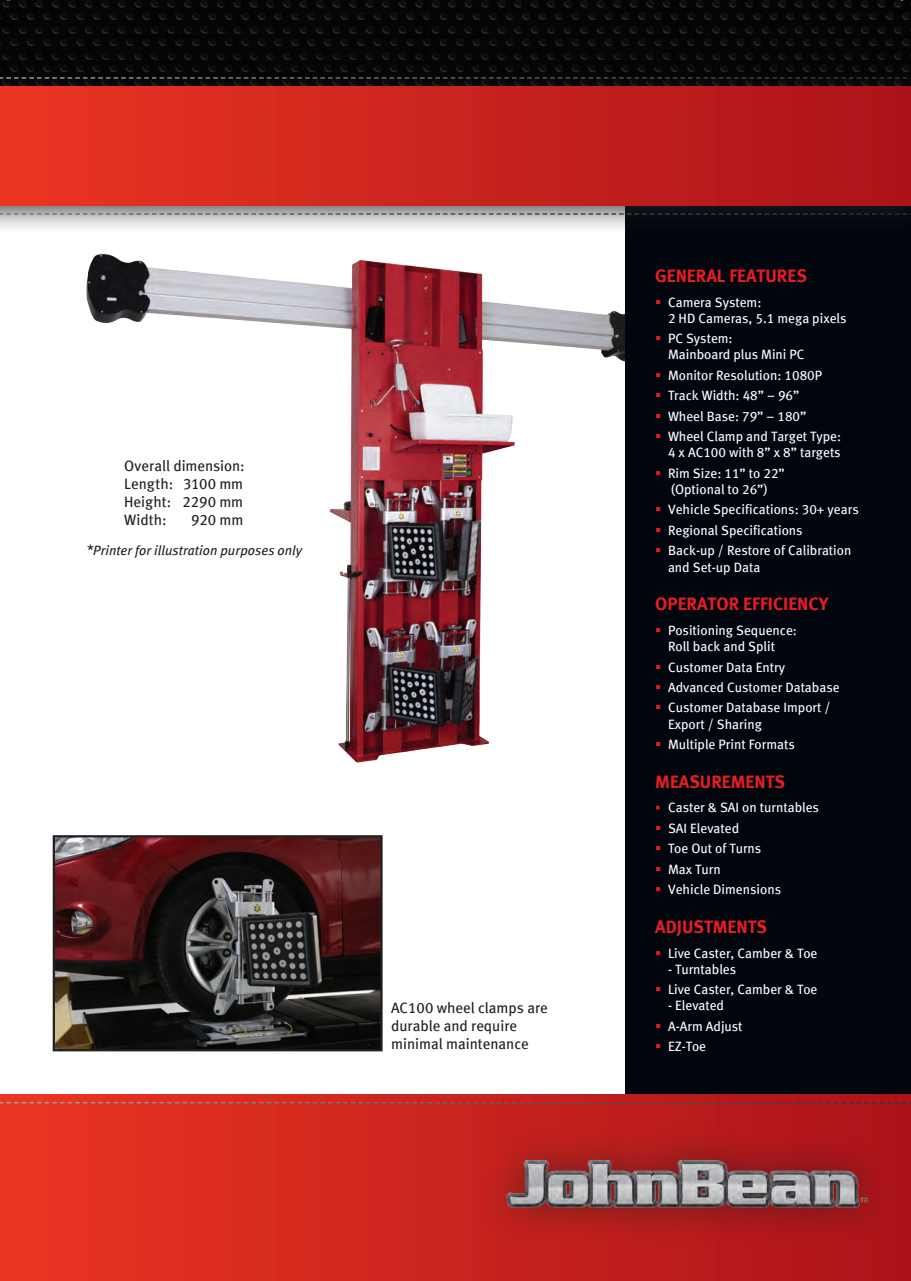
<style>
.page{position:relative;width:911px;height:1281px;background:#fff}
.page>*{position:absolute;margin:0;border:0;box-sizing:border-box;transform-origin:0 0}
.t1{font:18px "Meta Bold LF";color:#e91c22}
.t2{font:15px/18px "Meta Book LF";color:#231f20}
.t3{font:13.5px/20.4px "Meta Book LF";color:#fff}
.t4{font:italic 13.5px "Meta";letter-spacing:.005em;color:#231f20}
.s1{font-size:15px}
</style>
<div class="page">
<img style="left:86px;top:253px;width:539px;height:510px">
<div style="left:625px;top:168px;width:285px;height:1113px;background:#01060e"></div>
<img style="left:0;top:0;width:910px;height:71px">
<div style="left:0;top:71px;width:910px;height:164px;background:#231f20;opacity:.75"></div>
<div style="left:0;top:86px;width:910px;height:119px;background:linear-gradient(to right,#eb3522,#ab1219)"></div>
<img style="left:56px;top:838px;width:323px;height:210px">
<div style="left:53px;top:835px;width:329px;height:216px;border:2px solid #231f20"></div>
<div style="left:0;top:1094px;width:910px;height:187px;background:linear-gradient(to right,#eb3522,#ab1219)"></div>
<svg style="left:0;top:1102px;width:910px;height:1px"></svg>
<div style="left:471px;top:1123px;width:427px;height:122px;background:#231f20;opacity:.55"></div>
<img style="left:500px;top:1157px;width:371px;height:52px">
<p class="t2" style="left:124px;top:457px;width:122px;text-align:justify">Overall dimension:<br>Length: 3100 mm Height: 2290 mm Width:</p>
<p class="t2" style="left:191px;top:511px;width:54px">920 mm</p>
<p class="t4" style="left:86px;top:543px;width:217px"><span class="s1">*</span>Printer for illustration purposes only</p>
<p class="t2" style="left:391px;top:998px;width:158px">AC100 wheel clamps are durable and require minimal maintenance</p>
<h1 class="t1" style="left:655px;top:265px;width:153px">GENERAL FEATURES</h1>
<p class="t3" style="left:668px;top:294px;width:180px;line-height:16.2px">Camera System:<br>2 HD Cameras, 5.1 mega pixels</p>
<p class="t3" style="left:668px;top:330px;width:138px;line-height:16.2px">PC System:<br>Mainboard plus Mini PC</p>
<p class="t3" style="left:668px;top:365px;width:175px">Monitor Resolution: 1080P<br>Track Width: 48” – 96”<br>Wheel Base: 79” – 180”<br>Wheel Clamp and Target Type:</p>
<p class="t3" style="left:668px;top:442px;width:174px">4 x AC100 with 8” x 8” targets<br>Rim Size: 11” to 22”</p>
<p class="t3" style="left:668px;top:479px;width:192px">(Optional to 26”)<br>Vehicle Specifications: 30+ years<br>Regional Specifications<br>Back-up / Restore of Calibration</p>
<p class="t3" style="left:668px;top:557px;width:94px">and Set-up Data</p>
<h1 class="t1" style="left:655px;top:593px;width:174px">OPERATOR EFFICIENCY</h1>
<p class="t3" style="left:668px;top:622px;width:130px;line-height:16.2px">Positioning Sequence:<br>Roll back and Split</p>
<p class="t3" style="left:668px;top:656px;width:173px">Customer Data Entry<br>Advanced Customer Database<br>Customer Database Import /</p>
<p class="t3" style="left:668px;top:714px;width:128px">Export / Sharing<br>Multiple Print Formats</p>
<h1 class="t1" style="left:655px;top:771px;width:131px">MEASUREMENTS</h1>
<p class="t3" style="left:668px;top:797px;width:152px">Caster &amp; SAI on turntables<br>SAI Elevated<br>Toe Out of Turns<br>Max Turn<br>Vehicle Dimensions</p>
<h1 class="t1" style="left:655px;top:916px;width:113px">ADJUSTMENTS</h1>
<p class="t3" style="left:668px;top:942px;width:151px">Live Caster, Camber &amp; Toe</p>
<p class="t3" style="left:668px;top:959px;width:151px">- Turntables<br>Live Caster, Camber &amp; Toe</p>
<p class="t3" style="left:668px;top:995px;width:76px">- Elevated<br>A-Arm Adjust<br>EZ-Toe</p>
</div>
